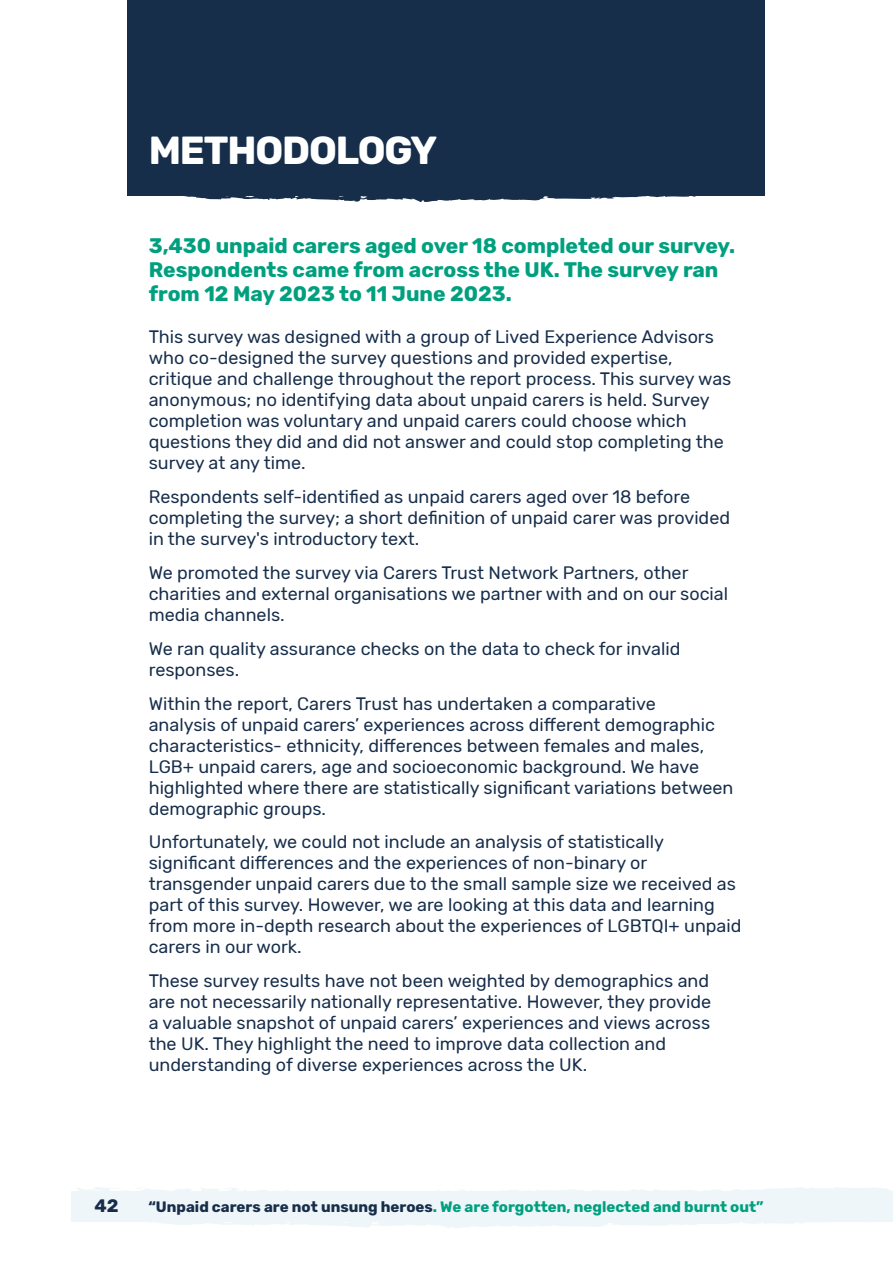
<style>
.page{position:relative;width:893px;height:1263px;background:#fff}
.page>*{position:absolute;margin:0;border:0;box-sizing:border-box;transform-origin:0 0}
.t1{font:700 39px "Rubik";letter-spacing:-.03em;color:#fff}
.t2{font:700 21px/24px "Rubik";color:#00a07e}
.t3{font:18px/21px "Rubik";color:#172e4b}
.t4{font:700 18px "Rubik";color:#172e4b}
.t5{font:700 15px "Rubik";color:#00a07e}
.s1{color:#172e4b}
</style>
<div class="page">
<div style="left:71px;top:1191px;width:822px;height:30px;background:#eff6fa"></div>
<svg style="left:74px;top:1221px;width:819px;height:7px"></svg>
<svg style="left:76px;top:1187px;width:814px;height:4px"></svg>
<div style="left:127px;top:0;width:638px;height:196px;background:#172e4b"></div>
<svg style="left:183px;top:193px;width:583px;height:9px"></svg>
<h1 class="t1" style="left:149px;top:128px;width:290px">METHODOLOGY</h1>
<p class="t2" style="left:149px;top:234px;width:588px">3,430 unpaid carers aged over 18 completed our survey.<br>Respondents came from across the UK. The survey ran from 12 May 2023 to 11 June 2023.</p>
<p class="t3" style="left:149px;top:327px;width:584px">This survey was designed with a group of Lived Experience Advisors who co-designed the survey questions and provided expertise, critique and challenge throughout the report process. This survey was anonymous; no identifying data about unpaid carers is held. Survey completion was voluntary and unpaid carers could choose which questions they did and did not answer and could stop completing the survey at any time.</p>
<p class="t3" style="left:149px;top:487px;width:583px">Respondents self-identified as unpaid carers aged over 18 before completing the survey; a short definition of unpaid carer was provided in the survey's introductory text.</p>
<p class="t3" style="left:149px;top:563px;width:581px">We promoted the survey via Carers Trust Network Partners, other charities and external organisations we partner with and on our social media channels.</p>
<p class="t3" style="left:149px;top:638px;width:533px">We ran quality assurance checks on the data to check for invalid responses.</p>
<p class="t3" style="left:149px;top:693px;width:586px">Within the report, Carers Trust has undertaken a comparative<br>analysis of unpaid carers’ experiences across different demographic characteristics- ethnicity, differences between females and males, LGB+ unpaid carers, age and socioeconomic background. We have highlighted where there are statistically significant variations between demographic groups.</p>
<p class="t3" style="left:149px;top:832px;width:594px">Unfortunately, we could not include an analysis of statistically significant differences and the experiences of non-binary or transgender unpaid carers due to the small sample size we received as part of this survey. However, we are looking at this data and learning from more in-depth research about the experiences of LGBTQI+ unpaid carers in our work.</p>
<p class="t3" style="left:149px;top:971px;width:564px">These survey results have not been weighted by demographics and are not necessarily nationally representative. However, they provide a valuable snapshot of unpaid carers’ experiences and views across the UK. They highlight the need to improve data collection and understanding of diverse experiences across the UK.</p>
<p class="t4" style="left:94px;top:1195px;width:26px">42</p>
<p class="t5" style="left:148px;top:1198px;width:617px"><span class="s1">“Unpaid carers are not unsung heroes</span>. We are forgotten, neglected and burnt out”</p>
</div>
